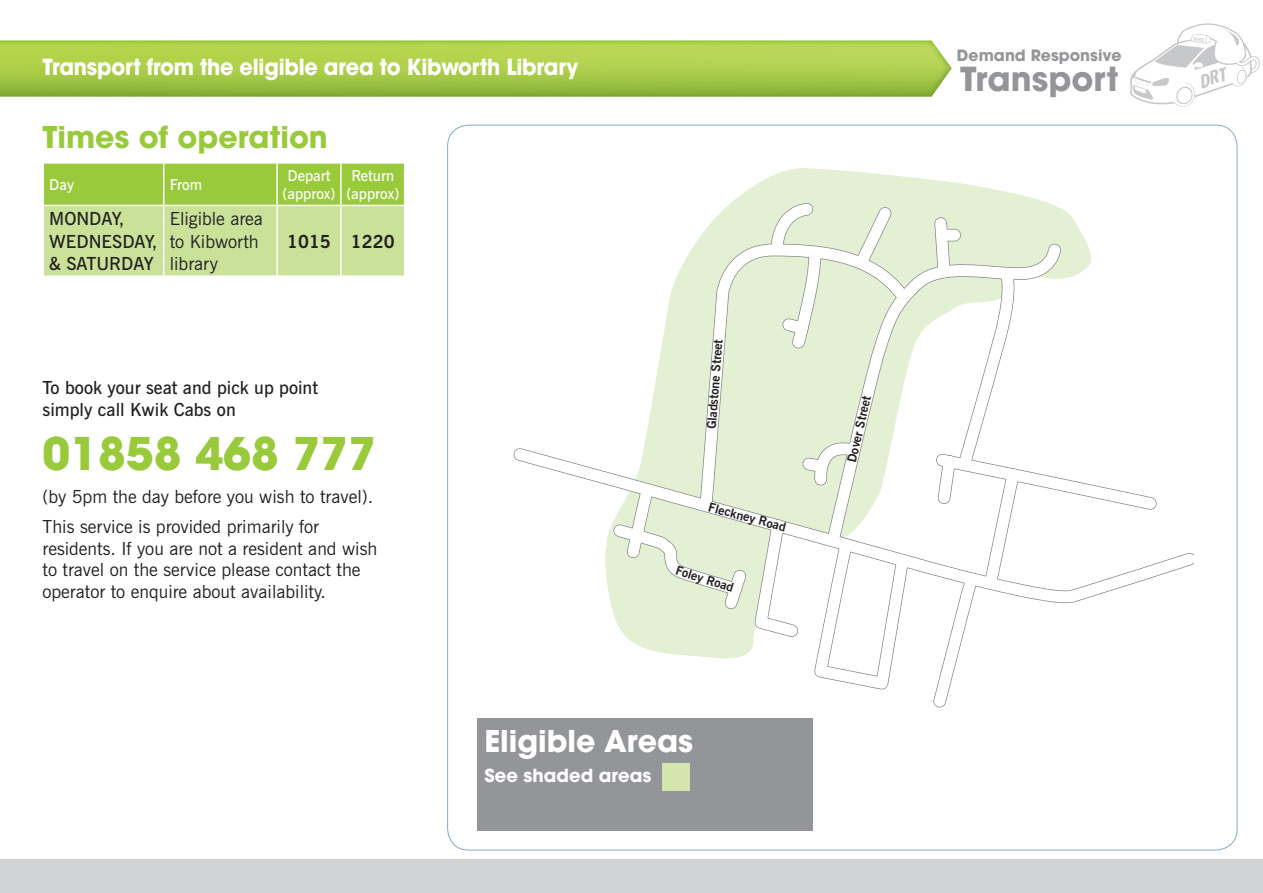
<style>
.page{position:relative;width:1263px;height:893px;background:#fff}
.page>*{position:absolute;margin:0;border:0;box-sizing:border-box;transform-origin:0 0}
.t1{font:700 45px "Avant Garde LT";color:#99ca3b}
.t2{font:700 33.15px "Avant Garde LT";color:#939598}
.t3{font:700 30px "Avant Garde LT";color:#99ca3b}
.t4{font:700 30px "Avant Garde LT";color:#fff}
.t5{font:700 22.2px "Avant Garde LT";letter-spacing:-.01em;color:#fff;scale:.94 1}
.t6{font:18px/22.5px "News Gothic BT";color:#231f20}
.t7{font:600 18px/22.5px "News Gothic BT";color:#231f20}
.t8{font:700 18px "Avant Garde LT";color:#fff}
.t9{font:700 18px "News Gothic BT";color:#231f20}
.t10{font:700 15.75px "Avant Garde LT";color:#939598}
.t11{font:600 15px/18px "News Gothic BT";color:#fff;text-align:center}
.t12{font:700 12.6px "News Gothic BT";color:#231f20}
</style>
<div class="page">
<img style="left:0;top:40px;width:952px;height:57px">
<div style="left:477px;top:719px;width:336px;height:112px;background:#939598"></div>
<svg style="left:44px;top:164px;width:360px;height:111px;background:#b8d877"></svg>
<hr style="left:163px;top:164px;width:1px;height:41px;background:#fff">
<hr style="left:276px;top:164px;width:2px;height:41px;background:#fff">
<hr style="left:340px;top:164px;width:2px;height:41px;background:#fff">
<hr style="left:43px;top:205px;width:121px;height:1px;background:#fff">
<hr style="left:164px;top:205px;width:113px;height:1px;background:#fff">
<hr style="left:163px;top:206px;width:1px;height:69px;background:#fff">
<hr style="left:277px;top:205px;width:64px;height:1px;background:#fff">
<hr style="left:276px;top:206px;width:2px;height:69px;background:#fff">
<hr style="left:341px;top:205px;width:64px;height:1px;background:#fff">
<hr style="left:340px;top:206px;width:2px;height:69px;background:#fff">
<div style="left:0;top:859px;width:1263px;height:34px;background:#d1d2d4"></div>
<svg style="left:1130px;top:23px;width:130px;height:84px"></svg>
<svg style="left:645px;top:168px;width:418px;height:271px;fill:#e4f0d4"></svg>
<svg style="left:513px;top:448px;width:681px;height:133px"></svg>
<svg style="left:917px;top:239px;width:10px;height:311px"></svg>
<svg style="left:694px;top:239px;width:224px;height:274px"></svg>
<svg style="left:846px;top:197px;width:56px;height:80px"></svg>
<svg style="left:763px;top:197px;width:64px;height:160px"></svg>
<svg style="left:607px;top:439px;width:310px;height:251px"></svg>
<svg style="left:927px;top:210px;width:236px;height:498px"></svg>
<div style="left:662px;top:763px;width:28px;height:27px;background:#d4e6ae"></div>
<p class="t5" style="left:43px;top:52px;width:572px">Transport from the eligible area to Kibworth Library</p>
<p class="t3" style="left:43px;top:117px;width:287px">Times of operation</p>
<p class="t11" style="left:49px;top:175px;width:26px">Day</p>
<p class="t11" style="left:170px;top:175px;width:34px">From</p>
<p class="t11" style="left:283px;top:166px;width:54px">Depart (approx)</p>
<p class="t11" style="left:346px;top:166px;width:54px">Return (approx)</p>
<p class="t7" style="left:49px;top:207px;width:110px">MONDAY,<br>WEDNESDAY, &amp; SATURDAY</p>
<p class="t6" style="left:170px;top:207px;width:95px">Eligible area to Kibworth library</p>
<p class="t9" style="left:287px;top:231px;width:45px">1015</p>
<p class="t9" style="left:351px;top:231px;width:45px">1220</p>
<p class="t7" style="left:43px;top:377px;width:277px;line-height:21.6px">To book your seat and pick up point simply call Kwik Cabs on</p>
<p class="t1" style="left:43px;top:424px;width:335px">01858 468 777</p>
<p class="t6" style="left:43px;top:481px;width:332px;line-height:30.2px">(by 5pm the day before you wish to travel).<br>This service is provided primarily for</p>
<p class="t6" style="left:43px;top:537px;width:336px;line-height:21.6px">residents. If you are not a resident and wish to travel on the service please contact the operator to enquire about availability.</p>
<p class="t12" style="left:704px;top:429px;width:92px;rotate:-86deg">Gladstone Street</p>
<p class="t12" style="left:711px;top:499px;width:81px;rotate:15deg">Fleckney Road</p>
<p class="t12" style="left:678px;top:562px;width:62px;rotate:17deg">Foley Road</p>
<p class="t4" style="left:484px;top:722px;width:210px">Eligible Areas</p>
<p class="t8" style="left:484px;top:764px;width:168px">See shaded areas</p>
<p class="t12" style="left:844px;top:460px;width:69px;rotate:-77deg">Dover Street</p>
<p class="t10" style="left:957px;top:44px;width:166px">Demand Responsive</p>
<p class="t2" style="left:960px;top:57px;width:160px">Transport</p>
</div>
